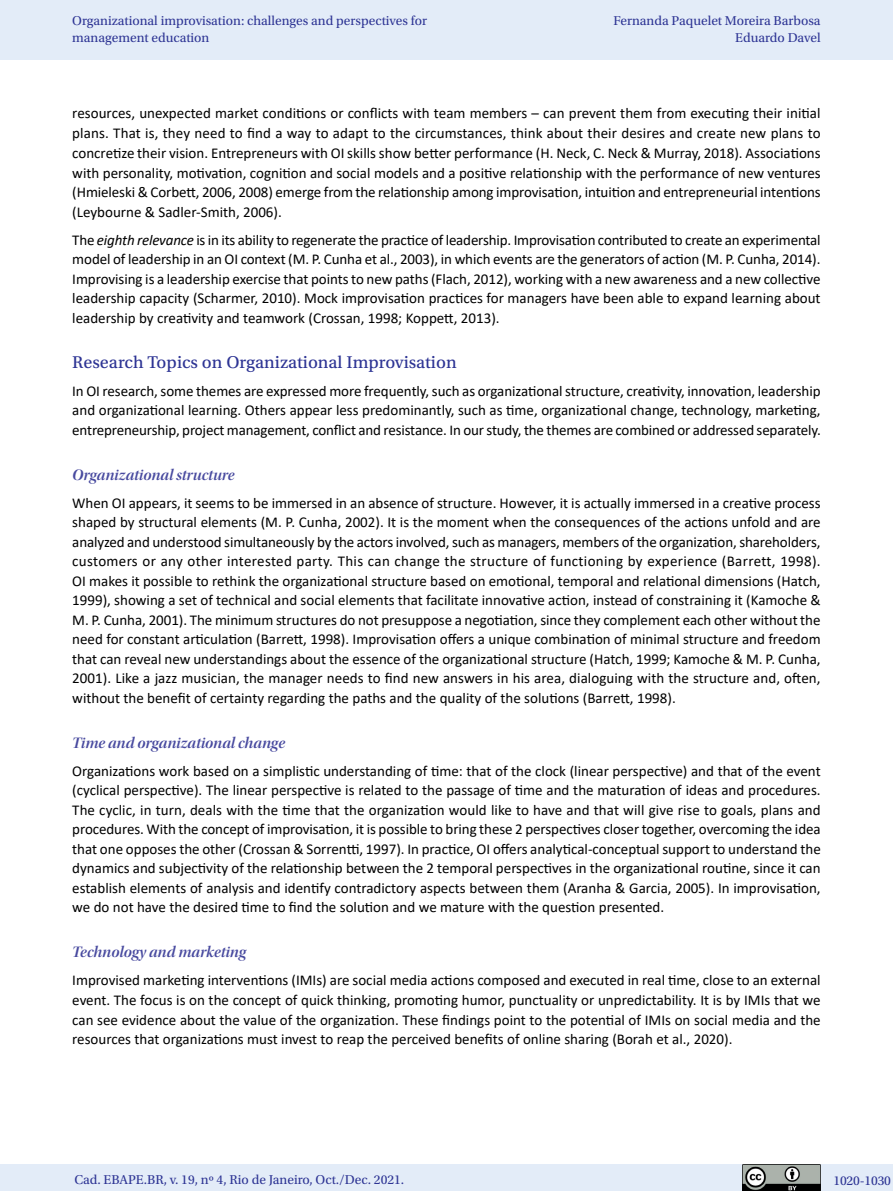
<style>
.page{position:relative;width:893px;height:1191px;background:#fff}
.page>*{position:absolute;margin:0;border:0;box-sizing:border-box;transform-origin:0 0}
.t1{font:18px "Utopia Std Capt";color:#2d3494}
.t2{font:15.75px "Utopia Std Semibold Disp It";color:#484a9f}
.t3{font:15px/19.5px "Calibri";color:#000;text-align:justify}
.t4{font:13.5px/16.5px "Utopia Std";color:#2d3494}
.s1{font-style:italic}
</style>
<div class="page">
<div style="left:0;top:0;width:893px;height:60px;background:#e3ecf8"></div>
<div style="left:0;top:1164px;width:893px;height:27px;background:#e3ecf8"></div>
<img style="left:743px;top:1164px;width:78px;height:27px">
<p class="t4" style="left:72px;top:13px;width:356px">Organizational improvisation: challenges and perspectives for management education</p>
<p class="t4" style="left:613px;top:13px;width:209px;text-align:right">Fernanda Paquelet Moreira Barbosa<br>Eduardo Davel</p>
<p class="t3" style="left:72px;top:102px;width:750px">resources, unexpected market conditions or conflicts with team members – can prevent them from executing their initial plans. That is, they need to find a way to adapt to the circumstances, think about their desires and create new plans to concretize their vision. Entrepreneurs with OI skills show better performance (H. Neck, C. Neck &amp; Murray, 2018). Associations with personality, motivation, cognition and social models and a positive relationship with the performance of new ventures (Hmieleski &amp; Corbett, 2006, 2008) emerge from the relationship among improvisation, intuition and entrepreneurial intentions (Leybourne &amp; Sadler-Smith, 2006).</p>
<p class="t3" style="left:72px;top:229px;width:750px">The <span class="s1">eighth relevance</span> is in its ability to regenerate the practice of leadership. Improvisation contributed to create an experimental model of leadership in an OI context (M. P. Cunha et al., 2003), in which events are the generators of action (M. P. Cunha, 2014).<br>Improvising is a leadership exercise that points to new paths (Flach, 2012), working with a new awareness and a new collective leadership capacity (Scharmer, 2010). Mock improvisation practices for managers have been able to expand learning about leadership by creativity and teamwork (Crossan, 1998; Koppett, 2013).</p>
<p class="t1" style="left:72px;top:352px;width:386px">Research Topics on Organizational Improvisation</p>
<p class="t3" style="left:72px;top:380px;width:750px">In OI research, some themes are expressed more frequently, such as organizational structure, creativity, innovation, leadership and organizational learning. Others appear less predominantly, such as time, organizational change, technology, marketing, entrepreneurship, project management, conflict and resistance. In our study, the themes are combined or addressed separately.</p>
<p class="t2" style="left:72px;top:466px;width:164px">Organizational structure</p>
<p class="t3" style="left:72px;top:492px;width:750px">When OI appears, it seems to be immersed in an absence of structure. However, it is actually immersed in a creative process shaped by structural elements (M. P. Cunha, 2002). It is the moment when the consequences of the actions unfold and are analyzed and understood simultaneously by the actors involved, such as managers, members of the organization, shareholders, customers or any other interested party. This can change the structure of functioning by experience (Barrett, 1998).<br>OI makes it possible to rethink the organizational structure based on emotional, temporal and relational dimensions (Hatch, 1999), showing a set of technical and social elements that facilitate innovative action, instead of constraining it (Kamoche &amp; M. P. Cunha, 2001). The minimum structures do not presuppose a negotiation, since they complement each other without the need for constant articulation (Barrett, 1998). Improvisation offers a unique combination of minimal structure and freedom that can reveal new understandings about the essence of the organizational structure (Hatch, 1999; Kamoche &amp; M. P. Cunha, 2001). Like a jazz musician, the manager needs to find new answers in his area, dialoguing with the structure and, often, without the benefit of certainty regarding the paths and the quality of the solutions (Barrett, 1998).</p>
<p class="t2" style="left:72px;top:734px;width:214px">Time and organizational change</p>
<p class="t3" style="left:72px;top:760px;width:750px">Organizations work based on a simplistic understanding of time: that of the clock (linear perspective) and that of the event (cyclical perspective). The linear perspective is related to the passage of time and the maturation of ideas and procedures.<br>The cyclic, in turn, deals with the time that the organization would like to have and that will give rise to goals, plans and procedures. With the concept of improvisation, it is possible to bring these 2 perspectives closer together, overcoming the idea that one opposes the other (Crossan &amp; Sorrentti, 1997). In practice, OI offers analytical-conceptual support to understand the dynamics and subjectivity of the relationship between the 2 temporal perspectives in the organizational routine, since it can establish elements of analysis and identify contradictory aspects between them (Aranha &amp; Garcia, 2005). In improvisation, we do not have the desired time to find the solution and we mature with the question presented.</p>
<p class="t2" style="left:72px;top:944px;width:175px">Technology and marketing</p>
<p class="t3" style="left:72px;top:970px;width:750px">Improvised marketing interventions (IMIs) are social media actions composed and executed in real time, close to an external event. The focus is on the concept of quick thinking, promoting humor, punctuality or unpredictability. It is by IMIs that we can see evidence about the value of the organization. These findings point to the potential of IMIs on social media and the resources that organizations must invest to reap the perceived benefits of online sharing (Borah et al., 2020).</p>
<p class="t4" style="left:74px;top:1171px;width:332px">Cad. EBAPE.BR, v. 19, nº 4, Rio de Janeiro, Oct./Dec. 2021.</p>
<p class="t4" style="left:833px;top:1172px;width:59px">1020-1030</p>
</div>
